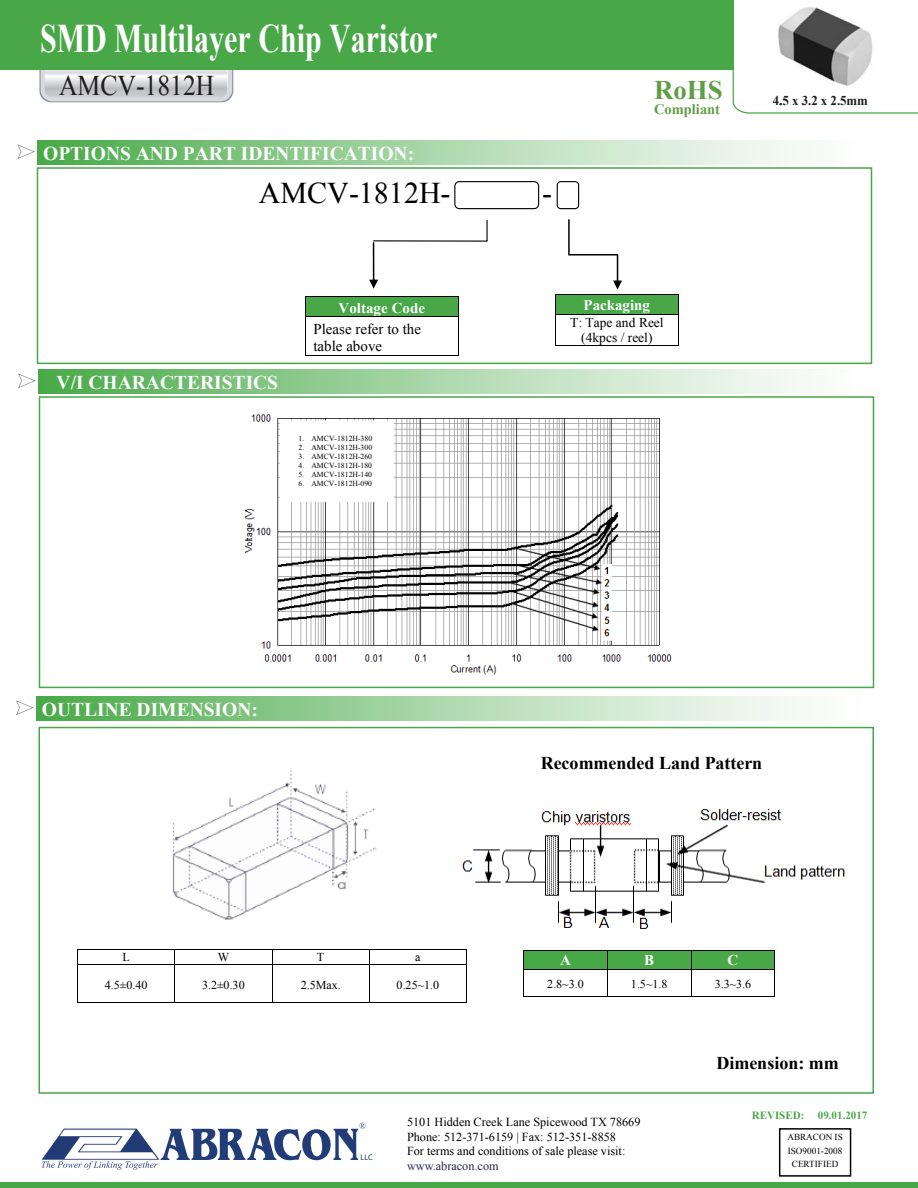
<style>
.page{position:relative;width:918px;height:1188px;background:#fff}
.page>*{position:absolute;margin:0;border:0;box-sizing:border-box;transform-origin:0 0}
.t1{font:700 40.5px "Times New Roman";color:#fff;scale:.74 1}
.t2{font:30px "Times New Roman";color:#000}
.t3{font:28.5px "Times New Roman";color:#211d1e;scale:.9 1}
.t4{font:700 26.85px "Times New Roman";color:#609d45}
.t5{font:700 19.5px "Times New Roman";color:#fff}
.t6{font:700 18px "Times New Roman";color:#000}
.t7{font:15px/17.2px "Times New Roman";color:#000}
.t8{font:700 15px "Times New Roman";color:#fff}
.t9{font:700 14.55px "Times New Roman";color:#609d45}
.t10{font:13.5px/15.5px "Times New Roman";color:#000;text-align:center}
.t11{font:700 13.5px "Times New Roman";color:#211d1e;scale:.95 1}
.t12{font:12.3px/14.7px "Times New Roman";color:#000}
.t13{font:12.3px "Times New Roman";color:#24264d}
.t14{font:12px "Times New Roman";letter-spacing:.005em;color:#000}
.t15{font:700 11.1px "Times New Roman";color:#48a848}
.t16{font:9.15px/13.8px "Times New Roman";color:#000;text-align:center}
.t17{font:700 8.25px "Trajan Pro";color:#223a75}
.t18{font:7.65px "Times New Roman";letter-spacing:.005em;color:#000}
</style>
<div class="page">
<div style="left:37px;top:140px;width:843px;height:24px;background:linear-gradient(to right,#4eac4e,#fff)"></div>
<svg style="left:39px;top:70px;width:194px;height:32px;background:#d4d5d8"></svg>
<div style="left:0;top:0;width:733px;height:70px;background:#48a848"></div>
<div style="left:0;top:1183px;width:918px;height:5px;background:#48a848"></div>
<svg style="left:733px;top:0;width:185px;height:114px"></svg>
<svg style="left:17px;top:144px;width:18px;height:15px"></svg>
<img style="left:774px;top:0;width:106px;height:91px">
<div style="left:37px;top:167px;width:835px;height:197px;border:2px solid #48a848"></div>
<div style="left:38px;top:370px;width:842px;height:23px;background:linear-gradient(to right,#4eac4e,#fff)"></div>
<svg style="left:18px;top:373px;width:18px;height:15px"></svg>
<div style="left:39px;top:396px;width:835px;height:292px;border:2px solid #48a848"></div>
<img style="left:462px;top:809px;width:383px;height:120px">
<div style="left:36px;top:697px;width:842px;height:23px;background:linear-gradient(to right,#4eac4e,#fff)"></div>
<svg style="left:16px;top:700px;width:18px;height:15px"></svg>
<div style="left:38px;top:727px;width:836px;height:367px;border:2px solid #48a848"></div>
<img style="left:173px;top:768px;width:204px;height:152px">
<div style="left:264px;top:908px;width:78px;height:31px;background:#fff"></div>
<hr style="left:306px;top:297px;width:152px;height:2px;background:#48a848">
<div style="left:306px;top:299px;width:7px;height:17px;background:#48a848"></div>
<div style="left:450px;top:299px;width:8px;height:17px;background:#48a848"></div>
<div style="left:313px;top:299px;width:137px;height:17px;background:#48a848"></div>
<hr style="left:306px;top:296px;width:152px;height:1px;background:#000">
<svg style="left:305px;top:296px;width:1px;height:21px"></svg>
<hr style="left:306px;top:316px;width:152px;height:1px;background:#000">
<svg style="left:458px;top:296px;width:1px;height:21px"></svg>
<hr style="left:305px;top:317px;width:1px;height:38px;background:#000">
<hr style="left:306px;top:355px;width:152px;height:1px;background:#000">
<hr style="left:458px;top:317px;width:1px;height:38px;background:#000">
<hr style="left:556px;top:295px;width:122px;height:1px;background:#48a848">
<div style="left:556px;top:296px;width:8px;height:17px;background:#48a848"></div>
<div style="left:670px;top:296px;width:8px;height:17px;background:#48a848"></div>
<hr style="left:556px;top:313px;width:122px;height:1px;background:#48a848">
<div style="left:564px;top:296px;width:106px;height:17px;background:#48a848"></div>
<hr style="left:556px;top:294px;width:122px;height:1px;background:#000">
<svg style="left:555px;top:294px;width:1px;height:21px"></svg>
<hr style="left:556px;top:314px;width:122px;height:1px;background:#000">
<svg style="left:678px;top:294px;width:1px;height:21px"></svg>
<hr style="left:555px;top:315px;width:1px;height:31px;background:#000">
<hr style="left:556px;top:346px;width:122px;height:1px;background:#000">
<hr style="left:678px;top:315px;width:1px;height:31px;background:#000">
<div style="left:557px;top:181px;width:22px;height:28px;border:1px solid #000;border-radius:4px"></div>
<svg style="left:568px;top:219px;width:54px;height:71px"></svg>
<div style="left:454px;top:181px;width:85px;height:28px;border:1px solid #000;border-radius:4px"></div>
<hr style="left:486px;top:220px;width:2px;height:21px;background:#000">
<hr style="left:374px;top:240px;width:113px;height:2px;background:#000">
<svg style="left:369px;top:242px;width:9px;height:47px"></svg>
<img style="left:244px;top:414px;width:428px;height:261px">
<div style="left:287px;top:431px;width:106px;height:63px;background:#fff"></div>
<hr style="left:78px;top:950px;width:96px;height:1px;background:#000">
<hr style="left:175px;top:950px;width:97px;height:1px;background:#000">
<hr style="left:272px;top:950px;width:97px;height:1px;background:#000">
<hr style="left:370px;top:950px;width:96px;height:1px;background:#000">
<svg style="left:77px;top:950px;width:1px;height:15px"></svg>
<hr style="left:78px;top:964px;width:96px;height:1px;background:#000">
<svg style="left:174px;top:950px;width:1px;height:15px"></svg>
<hr style="left:175px;top:964px;width:97px;height:1px;background:#000">
<svg style="left:272px;top:951px;width:1px;height:13px"></svg>
<hr style="left:272px;top:964px;width:97px;height:1px;background:#000">
<svg style="left:369px;top:950px;width:1px;height:15px"></svg>
<hr style="left:370px;top:964px;width:96px;height:1px;background:#000">
<svg style="left:466px;top:950px;width:1px;height:15px"></svg>
<hr style="left:77px;top:965px;width:1px;height:37px;background:#000">
<hr style="left:78px;top:1002px;width:96px;height:1px;background:#000">
<hr style="left:174px;top:965px;width:1px;height:37px;background:#000">
<hr style="left:175px;top:1002px;width:97px;height:1px;background:#000">
<hr style="left:272px;top:965px;width:1px;height:37px;background:#000">
<hr style="left:272px;top:1002px;width:97px;height:1px;background:#000">
<hr style="left:369px;top:965px;width:1px;height:37px;background:#000">
<hr style="left:370px;top:1002px;width:96px;height:1px;background:#000">
<hr style="left:466px;top:965px;width:1px;height:37px;background:#000">
<div style="left:524px;top:951px;width:8px;height:18px;background:#48a848"></div>
<div style="left:599px;top:951px;width:8px;height:18px;background:#48a848"></div>
<div style="left:532px;top:951px;width:67px;height:18px;background:#48a848"></div>
<div style="left:608px;top:951px;width:7px;height:18px;background:#48a848"></div>
<div style="left:683px;top:951px;width:8px;height:18px;background:#48a848"></div>
<div style="left:615px;top:951px;width:68px;height:18px;background:#48a848"></div>
<div style="left:691px;top:951px;width:8px;height:18px;background:#48a848"></div>
<div style="left:767px;top:951px;width:7px;height:18px;background:#48a848"></div>
<div style="left:699px;top:951px;width:68px;height:18px;background:#48a848"></div>
<hr style="left:524px;top:950px;width:83px;height:1px;background:#000">
<hr style="left:608px;top:950px;width:83px;height:1px;background:#000">
<hr style="left:691px;top:950px;width:83px;height:1px;background:#000">
<hr style="left:524px;top:969px;width:83px;height:1px;background:#000">
<hr style="left:608px;top:969px;width:83px;height:1px;background:#000">
<hr style="left:691px;top:969px;width:83px;height:1px;background:#000">
<svg style="left:523px;top:950px;width:1px;height:47px"></svg>
<hr style="left:524px;top:996px;width:83px;height:1px;background:#000">
<svg style="left:607px;top:950px;width:1px;height:47px"></svg>
<hr style="left:608px;top:996px;width:83px;height:1px;background:#000">
<svg style="left:691px;top:951px;width:1px;height:45px"></svg>
<hr style="left:691px;top:996px;width:83px;height:1px;background:#000">
<svg style="left:774px;top:950px;width:1px;height:47px"></svg>
<div style="left:779px;top:1128px;width:72px;height:49px;border:2px solid #000"></div>
<svg style="left:42px;top:1123px;width:323px;height:47px"></svg>
<h1 class="t1" style="left:40px;top:10px;width:539px">SMD Multilayer Chip Varistor</h1>
<h3 class="t3" style="left:59px;top:67px;width:174px">AMCV-1812H</h3>
<h3 class="t4" style="left:654px;top:71px;width:70px">RoHS</h3>
<h3 class="t5" style="left:43px;top:140px;width:373px">OPTIONS AND PART IDENTIFICATION:</h3>
<h2 class="t2" style="left:259px;top:173px;width:193px">AMCV-1812H-</h2>
<h3 class="t5" style="left:57px;top:369px;width:223px">V/I CHARACTERISTICS</h3>
<p class="t8" style="left:339px;top:298px;width:88px">Voltage Code</p>
<p class="t7" style="left:313px;top:320px;width:109px">Please refer to the table above</p>
<p class="t18" style="left:299px;top:433px;width:75px">1. AMCV-1812H-380</p>
<p class="t18" style="left:299px;top:442px;width:75px">2. AMCV-1812H-300</p>
<p class="t18" style="left:299px;top:451px;width:75px">3. AMCV-1812H-260</p>
<p class="t18" style="left:299px;top:460px;width:75px">4. AMCV-1812H-180</p>
<p class="t18" style="left:299px;top:469px;width:75px">5. AMCV-1812H-140</p>
<p class="t18" style="left:299px;top:478px;width:75px">6. AMCV-1812H-090</p>
<h2 class="t2" style="left:542px;top:173px;width:12px">-</h2>
<p class="t9" style="left:654px;top:99px;width:68px">Compliant</p>
<p class="t8" style="left:584px;top:294px;width:68px">Packaging</p>
<p class="t10" style="left:570px;top:314px;width:95px">T: Tape and Reel (4kpcs / reel)</p>
<p class="t11" style="left:773px;top:92px;width:102px">4 5 x 3.2 x 2.5mm</p>
<p class="t11" style="left:779px;top:92px;width:5px">.</p>
<h3 class="t5" style="left:42px;top:696px;width:218px">OUTLINE DIMENSION:</h3>
<p class="t14" style="left:122px;top:949px;width:9px">L</p>
<p class="t14" style="left:218px;top:949px;width:13px">W</p>
<p class="t14" style="left:317px;top:949px;width:9px">T</p>
<p class="t14" style="left:415px;top:949px;width:7px">a</p>
<p class="t14" style="left:105px;top:977px;width:44px">4.5±0.40</p>
<p class="t14" style="left:202px;top:977px;width:44px">3.2±0.30</p>
<p class="t14" style="left:301px;top:977px;width:42px">2.5Max.</p>
<p class="t14" style="left:397px;top:977px;width:44px">0.25~1.0</p>
<h3 class="t6" style="left:541px;top:750px;width:223px">Recommended Land Pattern</h3>
<p class="t8" style="left:560px;top:950px;width:12px">A</p>
<p class="t8" style="left:644px;top:950px;width:11px">B</p>
<p class="t8" style="left:727px;top:950px;width:12px">C</p>
<p class="t14" style="left:547px;top:976px;width:38px">2.8~3.0</p>
<p class="t14" style="left:631px;top:976px;width:38px">1.5~1.8</p>
<p class="t14" style="left:715px;top:976px;width:38px">3.3~3.6</p>
<p class="t17" style="left:361px;top:1152px;width:14px">LLC</p>
<p class="t12" style="left:407px;top:1114px;width:235px">5101 Hidden Creek Lane Spicewood TX 78669<br>Phone: 512-371-6159 | Fax: 512-351-8858<br>For terms and conditions of sale please visit:</p>
<p class="t13" style="left:407px;top:1158px;width:93px">www.abracon.com</p>
<h3 class="t6" style="left:716px;top:1051px;width:124px">Dimension: mm</h3>
<p class="t15" style="left:752px;top:1108px;width:117px">REVISED: 09.01.2017</p>
<p class="t16" style="left:787px;top:1130px;width:57px">ABRACON IS<br>ISO9001-2008<br>CERTIFIED</p>
</div>
